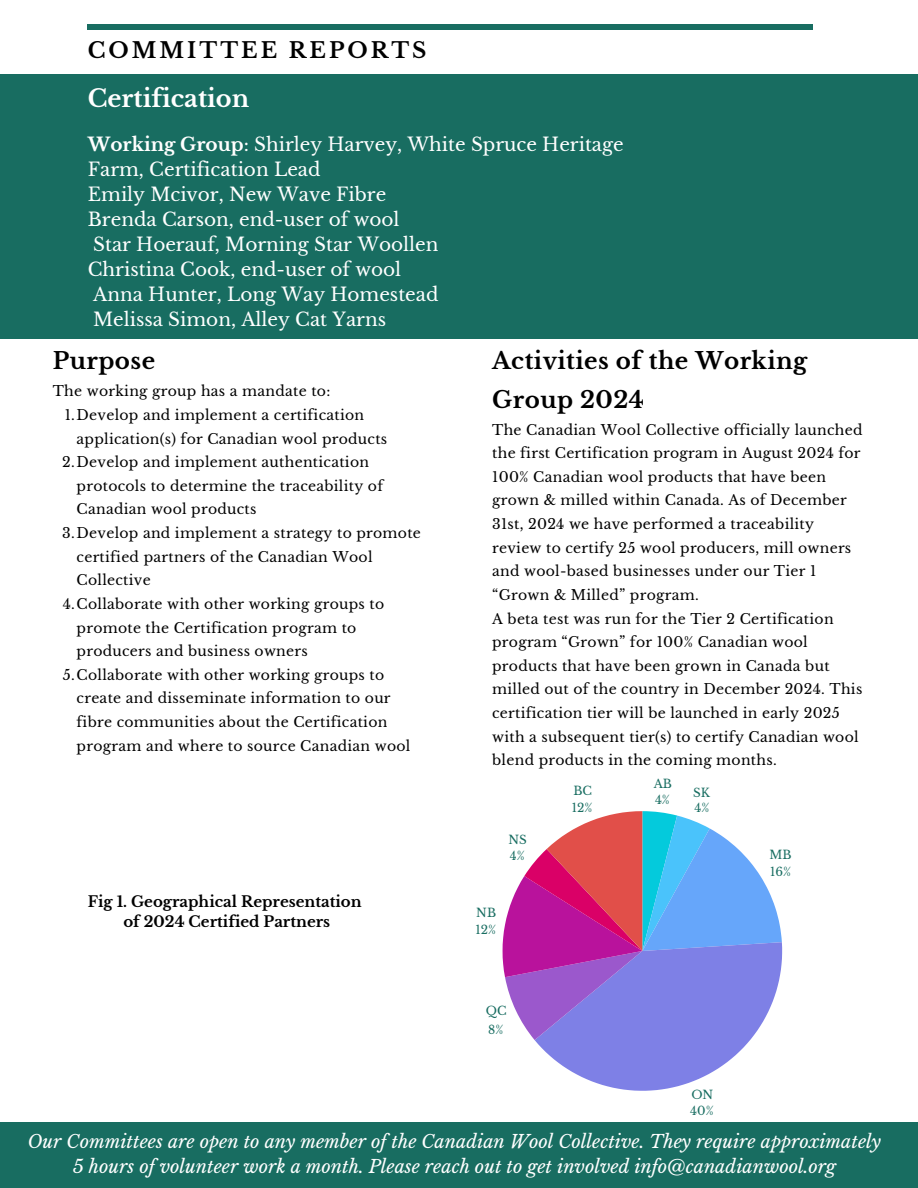
<style>
.page{position:relative;width:918px;height:1188px;background:#fff}
.page>*{position:absolute;margin:0;border:0;box-sizing:border-box;transform-origin:0 0}
.t1{font:700 24px "Libre Baskerville";color:#fff}
.t2{font:700 22.95px/38.2px "Libre Baskerville";letter-spacing:.02em;color:#000}
.t3{font:700 21.6px "Libre Baskerville";letter-spacing:.14em;color:#000}
.t4{font:18.45px/25px "Libre Baskerville";color:#fff}
.t5{font:italic 18px/24.8px "Libre Baskerville";color:#fff;text-align:center}
.t6{font:700 15px/20.2px "Libre Baskerville";color:#000;text-align:center}
.t7{font:13.95px/23.7px "Libre Baskerville";letter-spacing:.02em;color:#000}
.t8{font:11.85px/15.6px "Libre Baskerville";color:#186d61}
.s1{font-weight:700}
</style>
<div class="page">
<hr style="left:88px;top:25px;width:725px;height:4px;background:#186d61">
<div style="left:0;top:1123px;width:918px;height:65px;background:#186d61"></div>
<svg style="left:503px;top:811px;width:279px;height:280px"></svg>
<div style="left:0;top:74px;width:918px;height:264px;background:#186d61"></div>
<p class="t3" style="left:88px;top:37px;width:340px">COMMITTEE REPORTS</p>
<p class="t1" style="left:88px;top:84px;width:163px">Certification</p>
<p class="t4" style="left:88px;top:132px;width:537px"><span class="s1">Working Group</span>: Shirley Harvey, White Spruce Heritage Farm, Certification Lead<br>Emily Mcivor, New Wave Fibre<br>Brenda Carson, end-user of wool<br>Star Hoerauf, Morning Star Woollen<br>Christina Cook, end-user of wool<br>Anna Hunter, Long Way Homestead<br>Melissa Simon, Alley Cat Yarns</p>
<h2 class="t2" style="left:53px;top:342px;width:104px">Purpose</h2>
<p class="t7" style="left:53px;top:380px;width:279px">The working group has a mandate to:</p>
<h1 class="t7" style="left:77px;top:403px;width:312px;text-indent:-12px">1.Develop and implement a certification application(s) for Canadian wool products</h1>
<h3 class="t7" style="left:77px;top:451px;width:308px;text-indent:-14px">2.Develop and implement authentication protocols to determine the traceability of<br>Canadian wool products</h3>
<p class="t7" style="left:77px;top:521px;width:346px;text-indent:-14px">3.Develop and implement a strategy to promote certified partners of the Canadian Wool<br>Collective</p>
<p class="t7" style="left:77px;top:592px;width:309px;text-indent:-14px">4.Collaborate with other working groups to promote the Certification program to producers and business owners</p>
<p class="t7" style="left:77px;top:663px;width:335px;text-indent:-14px">5.Collaborate with other working groups to create and disseminate information to our fibre communities about the Certification program and where to source Canadian wool</p>
<p class="t6" style="left:88px;top:891px;width:275px">Fig 1. Geographical Representation of 2024 Certified Partners</p>
<p class="t2" style="left:492px;top:342px;width:317px">Activities of the Working<br>Group 2024</p>
<p class="t7" style="left:492px;top:418px;width:372px">The Canadian Wool Collective officially launched the first Certification program in August 2024 for 100% Canadian wool products that have been grown &amp; milled within Canada. As of December 31st, 2024 we have performed a traceability review to certify 25 wool producers, mill owners and wool-based businesses under our Tier 1 “Grown &amp; Milled” program.</p>
<p class="t7" style="left:492px;top:607px;width:372px">A beta test was run for the Tier 2 Certification program “Grown” for 100% Canadian wool products that have been grown in Canada but milled out of the country in December 2024. This certification tier will be launched in early 2025 with a subsequent tier(s) to certify Canadian wool blend products in the coming months.</p>
<p class="t8" style="left:509px;top:832px;width:20px">NS<br>4%</p>
<p class="t8" style="left:475px;top:905px;width:22px;line-height:16.5px">NB<br>12%</p>
<p class="t8" style="left:486px;top:1002px;width:22px;line-height:18.3px">QC<br>8%</p>
<p class="t8" style="left:572px;top:783px;width:22px;line-height:16.5px">BC<br>12%</p>
<p class="t8" style="left:654px;top:776px;width:20px">AB<br>4%</p>
<p class="t8" style="left:693px;top:785px;width:18px">SK<br>4%</p>
<p class="t8" style="left:770px;top:847px;width:24px;line-height:16.5px">MB<br>16%</p>
<p class="t8" style="left:690px;top:1088px;width:25px">ON<br>40%</p>
<p class="t5" style="left:28px;top:1130px;width:855px">Our Committees are open to any member of the Canadian Wool Collective. They require approximately<br>5 hours of volunteer work a month. Please reach out to get involved info@canadianwool.org</p>
</div>
